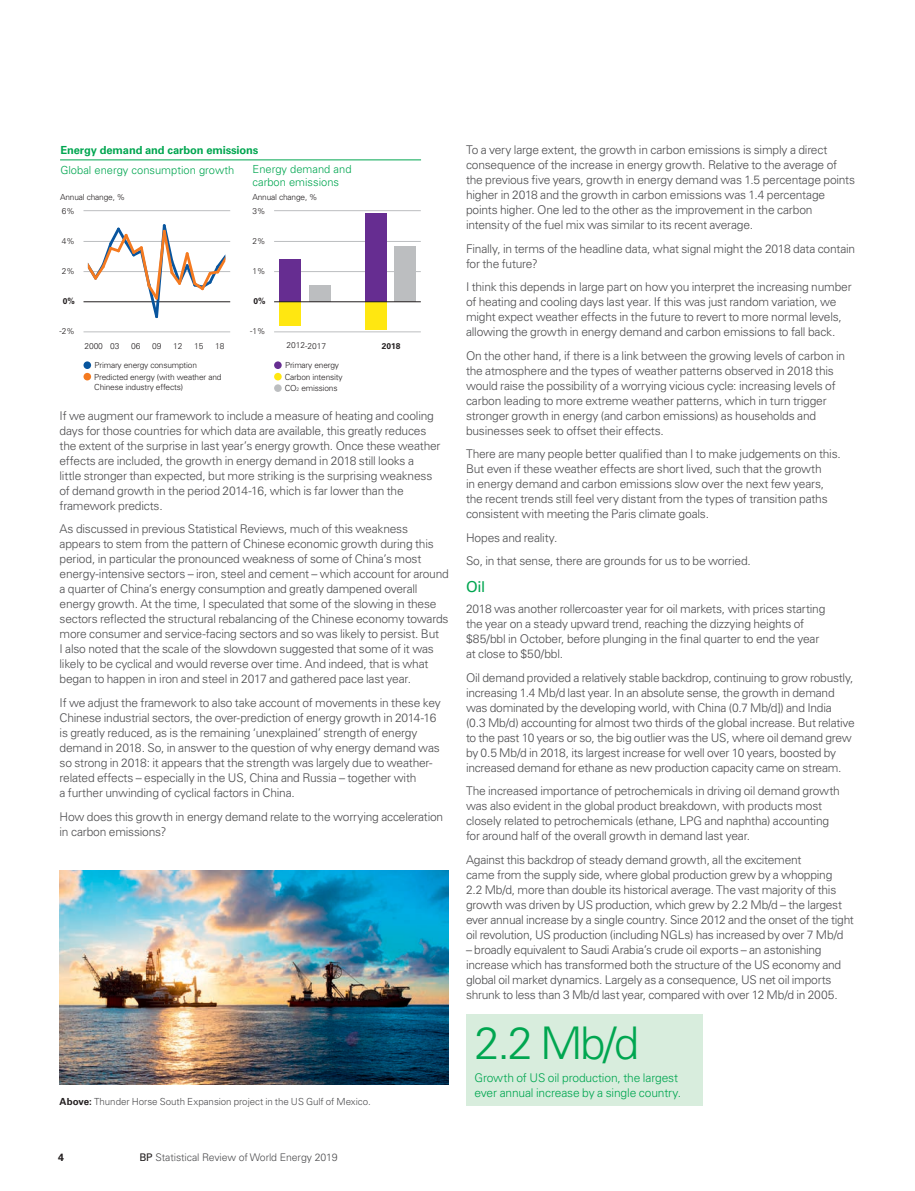
<style>
.page{position:relative;width:915px;height:1191px;background:#fff}
.page>*{position:absolute;margin:0;border:0;box-sizing:border-box;transform-origin:0 0}
.t1{font:300 45px "Univers GT";color:#00a650}
.t2{font:15px "Univers GT";color:#00a650}
.t3{font:300 12px/15px "Univers GT";letter-spacing:-.02em;color:#4d4d4f}
.t4{font:300 12px/15px "Univers GT";letter-spacing:-.015em;color:#00a650}
.t5{font:300 11.1px/13.4px "Univers GT";color:#00a650}
.t6{font:700 11.1px "Univers GT";letter-spacing:-.015em;color:#00a650}
.t7{font:300 10.5px "Univers GT";letter-spacing:-.01em;color:#4d4d4f}
.t8{font:700 10.5px "Univers GT";color:#231f20}
.t9{font:300 9.75px "Univers GT";letter-spacing:-.005em;color:#4d4d4f}
.t10{font:300 8.4px/10.1px "Univers GT";letter-spacing:-.02em;color:#231f20}
.t11{font:700 8.4px "Univers GT";color:#231f20}
.s1{font-size:4.8px}
.s2{font-weight:700;color:#231f20}
.s3{font-weight:400;color:#231f20}
</style>
<div class="page">
<hr style="left:274px;top:271px;width:146px;height:1px;background:#bcbec0">
<hr style="left:274px;top:241px;width:146px;height:1px;background:#bcbec0">
<div style="left:83px;top:373px;width:8px;height:7px;background:#f47a20;border-radius:50%"></div>
<div style="left:83px;top:361px;width:8px;height:8px;background:#08559e;border-radius:50%"></div>
<div style="left:274px;top:373px;width:7px;height:7px;background:#ffe711;border-radius:50%"></div>
<div style="left:274px;top:361px;width:7px;height:8px;background:#662d91;border-radius:50%"></div>
<div style="left:274px;top:384px;width:7px;height:8px;background:#bcbec0;border-radius:50%"></div>
<hr style="left:60px;top:160px;width:361px;height:1px;background:#00a650">
<hr style="left:83px;top:271px;width:147px;height:1px;background:#bcbec0">
<hr style="left:83px;top:241px;width:147px;height:1px;background:#bcbec0">
<hr style="left:83px;top:331px;width:147px;height:1px;background:#bcbec0">
<hr style="left:83px;top:210px;width:147px;height:1px;background:#bcbec0">
<div style="left:279px;top:302px;width:22px;height:23px;background:#ffe711"></div>
<div style="left:279px;top:259px;width:22px;height:43px;background:#662d91"></div>
<div style="left:309px;top:285px;width:22px;height:17px;background:#bcbec0"></div>
<div style="left:364px;top:214px;width:22px;height:88px;background:#662d91"></div>
<div style="left:364px;top:302px;width:22px;height:27px;background:#ffe711"></div>
<div style="left:394px;top:246px;width:22px;height:56px;background:#bcbec0"></div>
<hr style="left:83px;top:301px;width:147px;height:1px;background:#231f20">
<hr style="left:274px;top:331px;width:146px;height:1px;background:#bcbec0">
<hr style="left:274px;top:210px;width:146px;height:1px;background:#bcbec0">
<hr style="left:274px;top:301px;width:146px;height:1px;background:#231f20">
<svg style="left:88px;top:224px;width:137px;height:94px"></svg>
<img style="left:60px;top:870px;width:389px;height:214px">
<div style="left:466px;top:1014px;width:236px;height:92px;background:#d8eddd"></div>
<p class="t6" style="left:60px;top:144px;width:199px">Energy demand and carbon emissions</p>
<p class="t5" style="left:60px;top:163px;width:175px">Global energy consumption growth</p>
<p class="t5" style="left:252px;top:162px;width:100px">Energy demand and carbon emissions</p>
<p class="t10" style="left:60px;top:192px;width:67px">Annual change, %</p>
<p class="t10" style="left:252px;top:192px;width:67px">Annual change, %</p>
<p class="t10" style="left:62px;top:206px;width:14px">6%</p>
<p class="t10" style="left:252px;top:206px;width:14px">3%</p>
<p class="t10" style="left:62px;top:236px;width:14px">4%</p>
<p class="t10" style="left:252px;top:236px;width:14px">2%</p>
<p class="t10" style="left:62px;top:266px;width:14px">2%</p>
<p class="t10" style="left:252px;top:266px;width:14px">1%</p>
<p class="t11" style="left:63px;top:296px;width:14px">0%</p>
<p class="t11" style="left:253px;top:296px;width:14px">0%</p>
<p class="t10" style="left:60px;top:326px;width:17px">-2%</p>
<p class="t10" style="left:250px;top:326px;width:17px">-1%</p>
<p class="t10" style="left:84px;top:340px;width:36px">2000 03</p>
<p class="t10" style="left:131px;top:340px;width:11px">06</p>
<p class="t10" style="left:152px;top:340px;width:11px">09</p>
<p class="t10" style="left:173px;top:340px;width:11px">12</p>
<p class="t10" style="left:194px;top:340px;width:11px">15</p>
<p class="t10" style="left:215px;top:340px;width:11px">18</p>
<p class="t10" style="left:286px;top:340px;width:41px">2012-2017</p>
<p class="t11" style="left:382px;top:341px;width:20px">2018</p>
<p class="t10" style="left:94px;top:360px;width:104px">Primary energy consumption</p>
<p class="t10" style="left:94px;top:371px;width:129px">Predicted energy (with weather and<br>Chinese industry effects)</p>
<p class="t10" style="left:285px;top:360px;width:55px">Primary energy</p>
<p class="t10" style="left:285px;top:383px;width:54px">CO<span class="s1">2</span> emissions</p>
<p class="t10" style="left:285px;top:371px;width:59px">Carbon intensity</p>
<p class="t3" style="left:60px;top:408px;width:382px">If we augment our framework to include a measure of heating and cooling days for those countries for which data are available, this greatly reduces the extent of the surprise in last year’s energy growth. Once these weather effects are included, the growth in energy demand in 2018 still looks a<br>little stronger than expected, but more striking is the surprising weakness of demand growth in the period 2014-16, which is far lower than the framework predicts.</p>
<p class="t3" style="left:60px;top:521px;width:391px">As discussed in previous Statistical Reviews, much of this weakness appears to stem from the pattern of Chinese economic growth during this period, in particular the pronounced weakness of some of China’s most energy-intensive sectors – iron, steel and cement – which account for around a quarter of China’s energy consumption and greatly dampened overall energy growth. At the time, I speculated that some of the slowing in these sectors reflected the structural rebalancing of the Chinese economy towards more consumer and service-facing sectors and so was likely to persist. But<br>I also noted that the scale of the slowdown suggested that some of it was likely to be cyclical and would reverse over time. And indeed, that is what began to happen in iron and steel in 2017 and gathered pace last year.</p>
<p class="t3" style="left:60px;top:695px;width:382px">If we adjust the framework to also take account of movements in these key Chinese industrial sectors, the over-prediction of energy growth in 2014-16 is greatly reduced, as is the remaining ‘unexplained’ strength of energy demand in 2018. So, in answer to the question of why energy demand was so strong in 2018: it appears that the strength was largely due to weather&shy;related effects – especially in the US, China and Russia – together with<br>a further unwinding of cyclical factors in China.</p>
<p class="t3" style="left:60px;top:808px;width:385px">How does this growth in energy demand relate to the worrying acceleration in carbon emissions?</p>
<p class="t9" style="left:60px;top:1096px;width:313px"><span class="s2">Above:</span> Thunder Horse South Expansion project in the US Gulf of Mexico.</p>
<p class="t3" style="left:466px;top:142px;width:390px">To a very large extent, the growth in carbon emissions is simply a direct consequence of the increase in energy growth. Relative to the average of the previous five years, growth in energy demand was 1.5 percentage points higher in 2018 and the growth in carbon emissions was 1.4 percentage points higher. One led to the other as the improvement in the carbon intensity of the fuel mix was similar to its recent average.</p>
<p class="t3" style="left:466px;top:241px;width:390px">Finally, in terms of the headline data, what signal might the 2018 data contain for the future?</p>
<p class="t3" style="left:466px;top:279px;width:387px">I think this depends in large part on how you interpret the increasing number of heating and cooling days last year. If this was just random variation, we might expect weather effects in the future to revert to more normal levels, allowing the growth in energy demand and carbon emissions to fall back.</p>
<p class="t3" style="left:466px;top:348px;width:380px">On the other hand, if there is a link between the growing levels of carbon in the atmosphere and the types of weather patterns observed in 2018 this would raise the possibility of a worrying vicious cycle: increasing levels of carbon leading to more extreme weather patterns, which in turn trigger stronger growth in energy (and carbon emissions) as households and businesses seek to offset their effects.</p>
<p class="t3" style="left:466px;top:446px;width:376px">There are many people better qualified than I to make judgements on this.<br>But even if these weather effects are short lived, such that the growth<br>in energy demand and carbon emissions slow over the next few years, the recent trends still feel very distant from the types of transition paths consistent with meeting the Paris climate goals.</p>
<p class="t3" style="left:466px;top:526px;width:286px;line-height:23.5px">Hopes and reality.<br>So, in that sense, there are grounds for us to be worried.</p>
<p class="t2" style="left:466px;top:577px;width:21px">Oil</p>
<p class="t3" style="left:466px;top:601px;width:361px">2018 was another rollercoaster year for oil markets, with prices starting the year on a steady upward trend, reaching the dizzying heights of $85/bbl in October, before plunging in the final quarter to end the year at close to $50/bbl.</p>
<p class="t3" style="left:466px;top:670px;width:390px">Oil demand provided a relatively stable backdrop, continuing to grow robustly, increasing 1.4 Mb/d last year. In an absolute sense, the growth in demand was dominated by the developing world, with China (0.7 Mb/d]) and India<br>(0.3 Mb/d) accounting for almost two thirds of the global increase. But relative to the past 10 years or so, the big outlier was the US, where oil demand grew by 0.5 Mb/d in 2018, its largest increase for well over 10 years, boosted by increased demand for ethane as new production capacity came on stream.</p>
<p class="t3" style="left:466px;top:783px;width:375px">The increased importance of petrochemicals in driving oil demand growth was also evident in the global product breakdown, with products most closely related to petrochemicals (ethane, LPG and naphtha) accounting for around half of the overall growth in demand last year.</p>
<p class="t3" style="left:466px;top:852px;width:389px">Against this backdrop of steady demand growth, all the excitement<br>came from the supply side, where global production grew by a whopping<br>2.2 Mb/d, more than double its historical average. The vast majority of this growth was driven by US production, which grew by 2.2 Mb/d – the largest ever annual increase by a single country. Since 2012 and the onset of the tight oil revolution, US production (including NGLs) has increased by over 7 Mb/d</p>
<p class="t3" style="left:466px;top:942px;width:376px">– broadly equivalent to Saudi Arabia’s crude oil exports – an astonishing increase which has transformed both the structure of the US economy and global oil market dynamics. Largely as a consequence, US net oil imports shrunk to less than 3 Mb/d last year, compared with over 12 Mb/d in 2005.</p>
<h1 class="t1" style="left:474px;top:1015px;width:166px">2.2 Mb/d</h1>
<p class="t4" style="left:474px;top:1070px;width:208px">Growth of US oil production, the largest ever annual increase by a single country.</p>
<p class="t8" style="left:58px;top:1151px;width:7px">4</p>
<p class="t7" style="left:139px;top:1151px;width:200px"><span class="s3">BP</span> Statistical Review of World Energy 2019</p>
</div>
